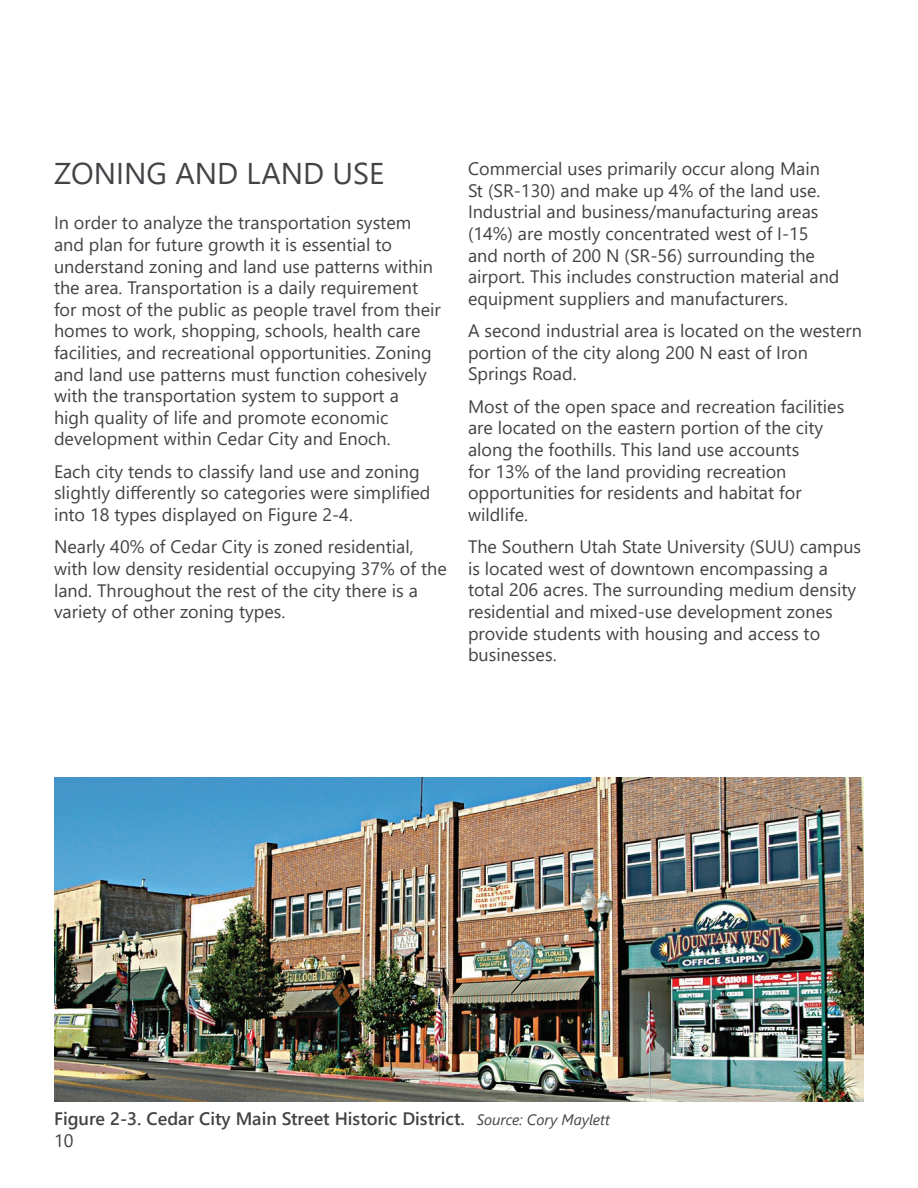
<style>
.page{position:relative;width:918px;height:1188px;background:#fff}
.page>*{position:absolute;margin:0;border:0;box-sizing:border-box;transform-origin:0 0}
.t1{font:30px "Segoe UI";color:#434246}
.t2{font:18px/21.6px "Segoe UI";color:#434246}
.t3{font:600 18px "Segoe UI";color:#434246}
.s1{font-weight:400;font-style:italic;font-size:15px}
</style>
<div class="page">
<img style="left:54px;top:778px;width:810px;height:323px">
<h1 class="t1" style="left:54px;top:145px;width:332px">ZONING AND LAND USE</h1>
<p class="t2" style="left:54px;top:211px;width:388px">In order to analyze the transportation system and plan for future growth it is essential to understand zoning and land use patterns within the area. Transportation is a daily requirement for most of the public as people travel from their homes to work, shopping, schools, health care facilities, and recreational opportunities. Zoning and land use patterns must function cohesively with the transportation system to support a<br>high quality of life and promote economic development within Cedar City and Enoch.</p>
<p class="t2" style="left:54px;top:459px;width:378px">Each city tends to classify land use and zoning slightly differently so categories were simplified into 18 types displayed on Figure 2-4.</p>
<p class="t2" style="left:54px;top:535px;width:394px">Nearly 40% of Cedar City is zoned residential, with low density residential occupying 37% of the land. Throughout the rest of the city there is a variety of other zoning types.</p>
<p class="t2" style="left:468px;top:156px;width:373px">Commercial uses primarily occur along Main St (SR-130) and make up 4% of the land use.<br>Industrial and business/manufacturing areas (14%) are mostly concentrated west of I-15 and north of 200 N (SR-56) surrounding the airport. This includes construction material and equipment suppliers and manufacturers.</p>
<p class="t2" style="left:468px;top:318px;width:395px">A second industrial area is located on the western portion of the city along 200 N east of Iron<br>Springs Road.</p>
<p class="t2" style="left:468px;top:394px;width:378px">Most of the open space and recreation facilities are located on the eastern portion of the city along the foothills. This land use accounts<br>for 13% of the land providing recreation opportunities for residents and habitat for wildlife.</p>
<p class="t2" style="left:468px;top:534px;width:395px">The Southern Utah State University (SUU) campus is located west of downtown encompassing a total 206 acres. The surrounding medium density residential and mixed-use development zones provide students with housing and access to businesses.</p>
<p class="t3" style="left:54px;top:1102px;width:557px">Figure 2-3. Cedar City Main Street Historic District. <span class="s1">Source: Cory Maylett</span></p>
<p class="t2" style="left:54px;top:1128px;width:21px">10</p>
</div>
